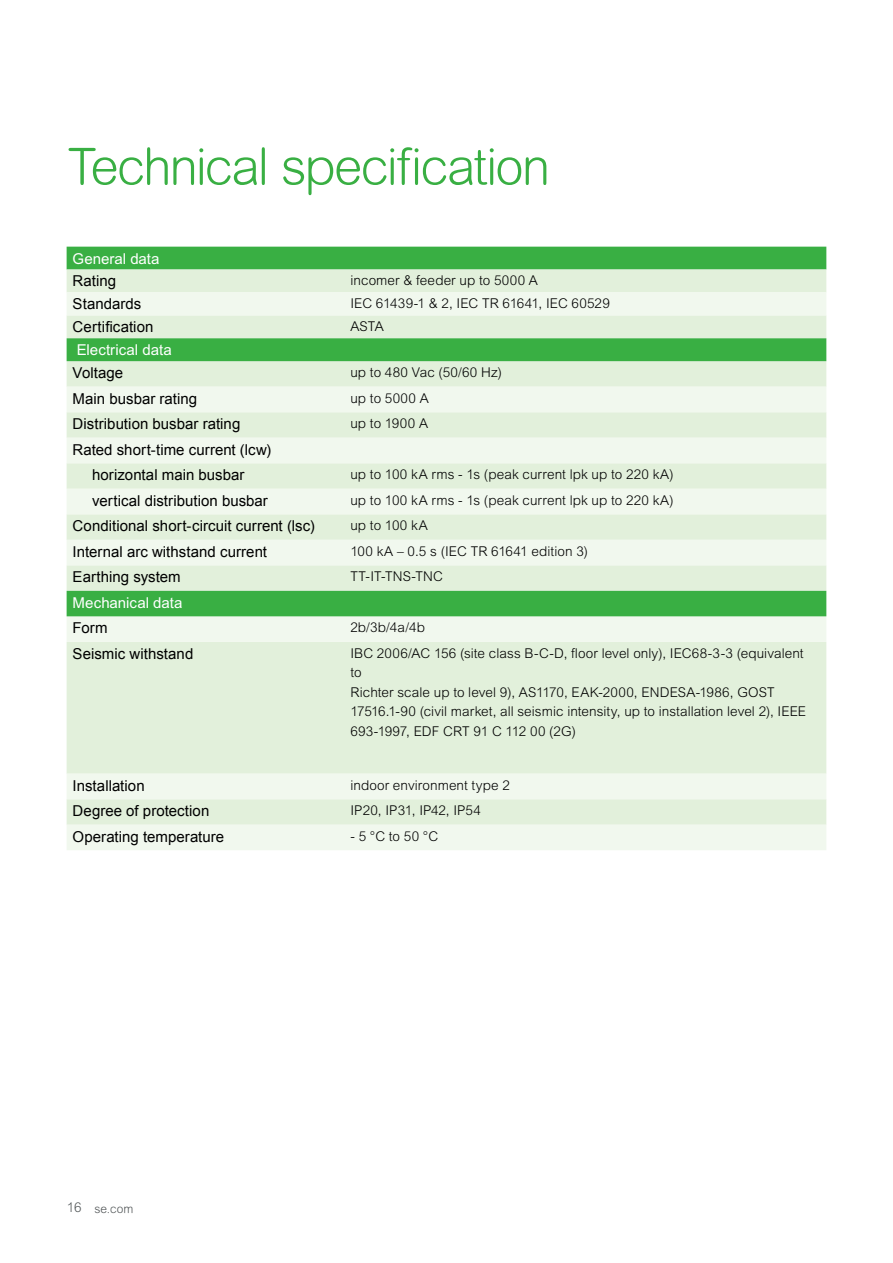
<style>
.page{position:relative;width:893px;height:1263px;background:#fff}
.page>*{position:absolute;margin:0;border:0;box-sizing:border-box;transform-origin:0 0}
.t1{font:300 51px "Arial Rounded MT Pro";letter-spacing:-.035em;color:#39af43}
.t2{font:15px/25.5px "Arial";color:#000;text-align:center}
.t3{font:15px "Arial MT Pro";color:#fff}
.t4{font:300 13.5px/19.5px "Arial MT Pro";letter-spacing:.005em;color:#000}
.t5{font:300 12px "Arial Rounded MT Pro";color:#515557}
.s1{font-family:"Arial MT Pro";font-size:13.5px}
</style>
<div class="page">
<div style="left:67px;top:247px;width:759px;height:23px;background:#39af43"></div>
<div style="left:67px;top:270px;width:759px;height:22px;background:#e2f0db"></div>
<svg style="left:67px;top:292px;width:759px;height:558px;background:#e7f2e1"></svg>
<svg style="left:67px;top:338px;width:759px;height:278px;background:#cae7c7"></svg>
<h1 class="t1" style="left:68px;top:137px;width:483px">Technical specification</h1>
<p class="t3" style="left:73px;top:250px;width:88px">General data</p>
<p class="t2" style="left:73px;top:269px;width:45px">Rating</p>
<p class="t4" style="left:350px;top:271px;width:189px">incomer &amp; feeder up to 5000 A</p>
<p class="t2" style="left:73px;top:291px;width:70px">Standards</p>
<p class="t4" style="left:350px;top:294px;width:261px">IEC 61439-1 &amp; 2, IEC TR 61641, IEC 60529</p>
<p class="t2" style="left:73px;top:314px;width:82px">Certification</p>
<p class="t4" style="left:350px;top:317px;width:35px">ASTA</p>
<p class="t3" style="left:77px;top:341px;width:96px">Electrical data</p>
<p class="t2" style="left:73px;top:360px;width:52px">Voltage</p>
<p class="t4" style="left:350px;top:363px;width:153px">up to 480 Vac (50/60 Hz)</p>
<p class="t2" style="left:73px;top:386px;width:126px">Main busbar rating</p>
<p class="t4" style="left:350px;top:388px;width:80px">up to 5000 A</p>
<p class="t2" style="left:73px;top:411px;width:169px">Distribution busbar rating</p>
<p class="t4" style="left:350px;top:414px;width:79px">up to 1900 A</p>
<p class="t2" style="left:73px;top:437px;width:200px">Rated short-time current (lcw) horizontal main busbar</p>
<p class="t4" style="left:350px;top:465px;width:325px">up to 100 kA rms - 1s (peak current lpk up to 220 kA)</p>
<p class="t2" style="left:92px;top:488px;width:177px">vertical distribution busbar</p>
<p class="t4" style="left:350px;top:490px;width:325px">up to 100 kA rms - 1s (peak current lpk up to 220 kA)</p>
<p class="t2" style="left:73px;top:513px;width:244px">Conditional short-circuit current (lsc)</p>
<p class="t4" style="left:350px;top:516px;width:79px">up to 100 kA</p>
<p class="t2" style="left:73px;top:539px;width:196px">Internal arc withstand current</p>
<p class="t4" style="left:350px;top:541px;width:239px">100 kA – 0.5 s (IEC TR 61641 edition 3)</p>
<p class="t2" style="left:73px;top:564px;width:110px">Earthing system</p>
<p class="t4" style="left:350px;top:567px;width:94px">TT-IT-TNS-TNC</p>
<p class="t3" style="left:73px;top:594px;width:111px">Mechanical data</p>
<p class="t2" style="left:73px;top:615px;width:37px">Form</p>
<p class="t4" style="left:350px;top:618px;width:76px">2b/3b/4a/4b</p>
<p class="t2" style="left:73px;top:641px;width:122px">Seismic withstand</p>
<p class="t4" style="left:350px;top:643px;width:457px">IBC 2006/AC 156 (site class B-C-D, floor level only), IEC68-3-3 (equivalent to<br>Richter scale up to level 9), AS1170, EAK-2000, ENDESA-1986, GOST 17516.1-90 (civil market, all seismic intensity, up to installation level 2), IEEE 693-1997, EDF CRT 91 C 112 00 (2G)</p>
<p class="t2" style="left:73px;top:773px;width:74px">Installation</p>
<p class="t4" style="left:350px;top:775px;width:161px">indoor environment type 2</p>
<p class="t2" style="left:73px;top:798px;width:138px">Degree of protection</p>
<p class="t4" style="left:350px;top:801px;width:132px">IP20, IP31, IP42, IP54</p>
<p class="t2" style="left:73px;top:824px;width:153px">Operating temperature</p>
<p class="t4" style="left:350px;top:826px;width:89px">- 5 °C to 50 °C</p>
<p class="t5" style="left:67px;top:1201px;width:68px"><span class="s1">16</span> se.com</p>
</div>
